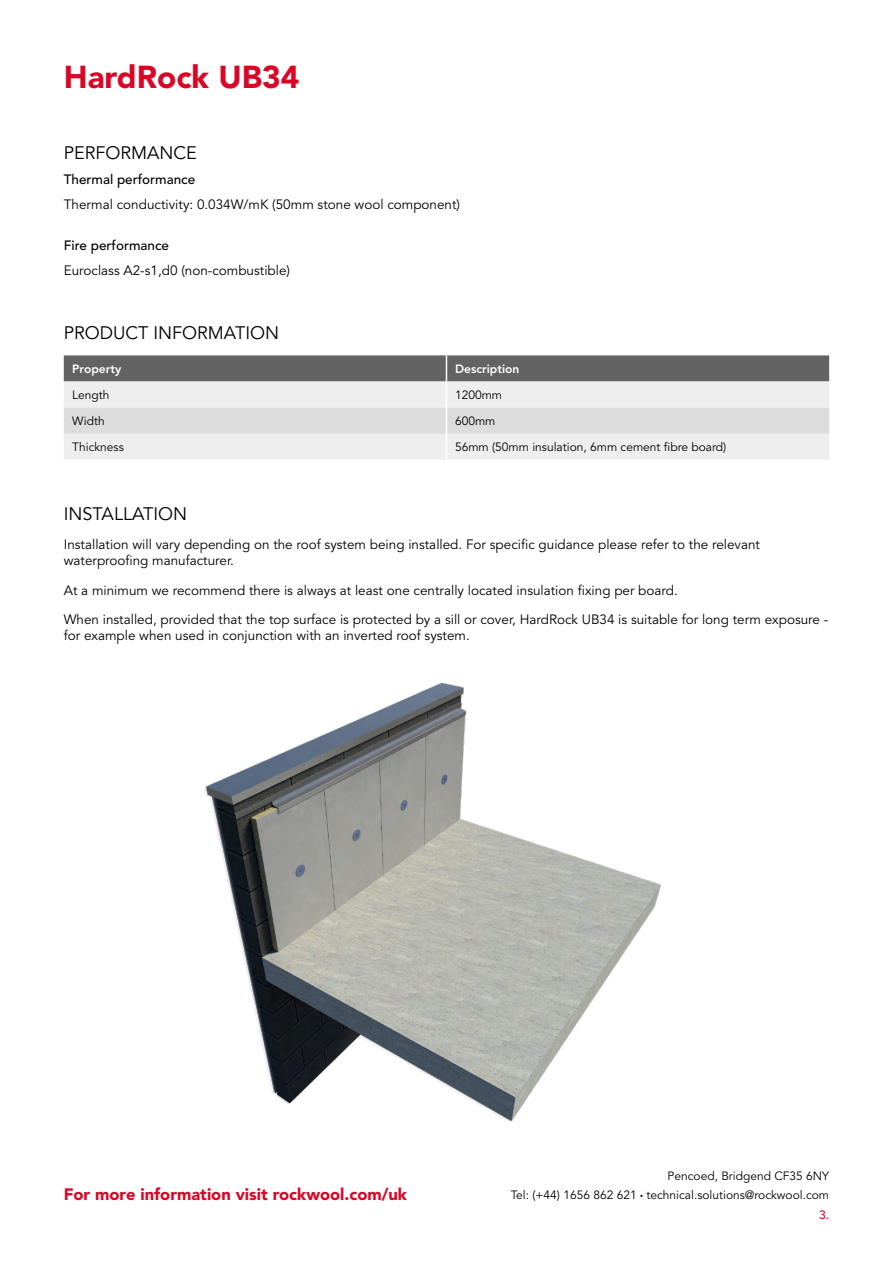
<style>
.page{position:relative;width:893px;height:1263px;background:#fff}
.page>*{position:absolute;margin:0;border:0;box-sizing:border-box;transform-origin:0 0}
.t1{font:900 31.5px "Avenir LT Std";color:#db0626}
.t2{font:18px "Avenir LT Std";color:#000}
.t3{font:900 16.5px "Avenir LT Std";color:#db0626}
.t4{font:13.5px/16.5px "Avenir LT Std";color:#000}
.t5{font:500 13.5px "Avenir LT Std";color:#000}
.t6{font:12px/19.2px "Avenir LT Std";color:#000;text-align:right}
.t7{font:800 12px "Avenir LT Std";color:#fff}
.s1{font-size:6px}
.s2{font-weight:500;color:#db0626}
</style>
<div class="page">
<svg style="left:64px;top:355px;width:765px;height:105px;background:#c8c7c7"></svg>
<img style="left:204px;top:682px;width:457px;height:440px">
<h1 class="t1" style="left:64px;top:58px;width:237px">HardRock UB34</h1>
<h2 class="t2" style="left:64px;top:142px;width:135px">PERFORMANCE</h2>
<p class="t5" style="left:64px;top:171px;width:133px">Thermal performance</p>
<p class="t4" style="left:64px;top:196px;width:398px">Thermal conductivity: 0.034W/mK (50mm stone wool component)</p>
<p class="t5" style="left:64px;top:238px;width:107px">Fire performance</p>
<p class="t4" style="left:64px;top:263px;width:228px">Euroclass A2-s1,d0 (non-combustible)</p>
<h2 class="t2" style="left:64px;top:323px;width:217px">PRODUCT INFORMATION</h2>
<p class="t7" style="left:72px;top:362px;width:51px">Property</p>
<p class="t7" style="left:455px;top:362px;width:66px">Description</p>
<p class="t6" style="left:72px;top:386px;width:39px">Length</p>
<p class="t6" style="left:455px;top:386px;width:49px">1200mm</p>
<p class="t6" style="left:72px;top:412px;width:34px">Width</p>
<p class="t6" style="left:455px;top:412px;width:42px">600mm</p>
<p class="t6" style="left:72px;top:438px;width:53px">Thickness</p>
<p class="t6" style="left:455px;top:438px;width:273px">56mm (50mm insulation, 6mm cement fibre board)</p>
<h2 class="t2" style="left:64px;top:503px;width:125px">INSTALLATION</h2>
<p class="t4" style="left:64px;top:536px;width:698px">Installation will vary depending on the roof system being installed. For specific guidance please refer to the relevant waterproofing manufacturer.</p>
<p class="t4" style="left:64px;top:576px;width:766px;line-height:29.2px">At a minimum we recommend there is always at least one centrally located insulation fixing per board.<br>When installed, provided that the top surface is protected by a sill or cover, HardRock UB34 is suitable for long term exposure -</p>
<p class="t4" style="left:64px;top:628px;width:408px">for example when used in conjunction with an inverted roof system.</p>
<p class="t3" style="left:64px;top:1184px;width:345px">For more information visit rockwool.com/uk</p>
<p class="t6" style="left:511px;top:1167px;width:320px">Pencoed, Bridgend CF35 6NY<br>Tel: (+44) 1656 862 621 <span class="s1">•</span> technical.solutions@rockwool.com<br><span class="s2">3.</span></p>
</div>
